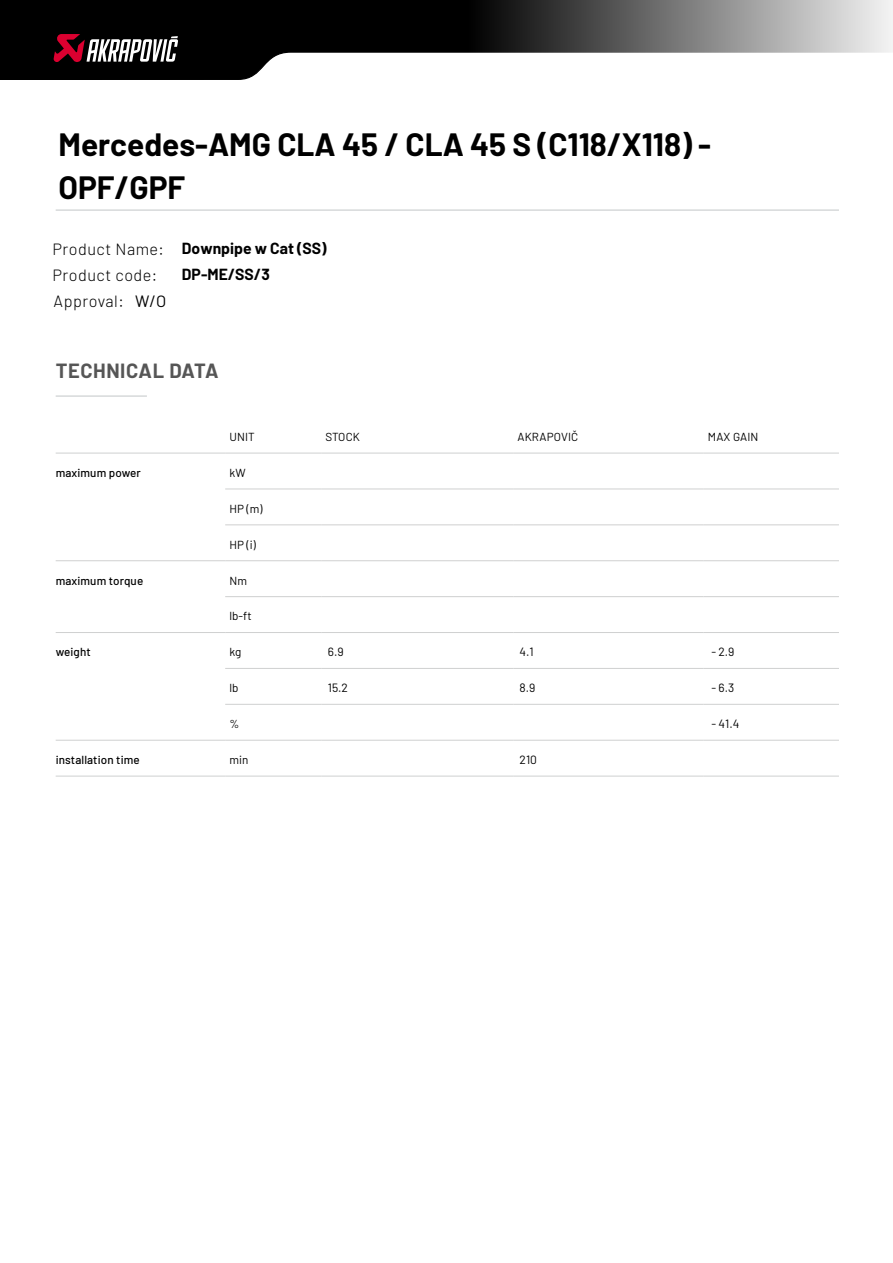
<style>
.page{position:relative;width:893px;height:1263px;background:#fff}
.page>*{position:absolute;margin:0;border:0;box-sizing:border-box;transform-origin:0 0}
.t1{font:700 31.5px/42.9px "Barlow";color:#000}
.t2{font:700 20.1px "Barlow";letter-spacing:.03em;color:#565656}
.t3{font:16.35px "Barlow";color:#000}
.t4{font:300 16.2px "Barlow";letter-spacing:.03em;color:#000}
.t5{font:700 15.75px/26.2px "Barlow";color:#000}
.t6{font:12px "Barlow";color:#000}
.t7{font:11.7px "Barlow";letter-spacing:.01em;color:#000}
.t8{font:500 11.7px "Barlow";letter-spacing:.01em;color:#000}
</style>
<div class="page">
<svg style="left:0;top:0;width:893px;height:80px"></svg>
<svg style="left:53px;top:34px;width:125px;height:29px"></svg>
<hr style="left:56px;top:396px;width:91px;height:1px;background:#c3c6c7">
<hr style="left:56px;top:453px;width:169px;height:1px;background:#cfd0d0">
<hr style="left:225px;top:453px;width:96px;height:1px;background:#cfd0d0">
<hr style="left:321px;top:453px;width:192px;height:1px;background:#cfd0d0">
<hr style="left:513px;top:453px;width:191px;height:1px;background:#cfd0d0">
<hr style="left:704px;top:453px;width:135px;height:1px;background:#cfd0d0">
<hr style="left:225px;top:489px;width:96px;height:1px;background:#cfd0d0">
<hr style="left:321px;top:489px;width:192px;height:1px;background:#cfd0d0">
<hr style="left:513px;top:489px;width:191px;height:1px;background:#cfd0d0">
<hr style="left:704px;top:489px;width:135px;height:1px;background:#cfd0d0">
<hr style="left:225px;top:525px;width:96px;height:1px;background:#cfd0d0">
<hr style="left:321px;top:525px;width:192px;height:1px;background:#cfd0d0">
<hr style="left:513px;top:525px;width:191px;height:1px;background:#cfd0d0">
<hr style="left:704px;top:525px;width:135px;height:1px;background:#cfd0d0">
<hr style="left:56px;top:560px;width:169px;height:1px;background:#cfd0d0">
<hr style="left:225px;top:560px;width:96px;height:1px;background:#cfd0d0">
<hr style="left:321px;top:560px;width:192px;height:1px;background:#cfd0d0">
<hr style="left:513px;top:560px;width:191px;height:1px;background:#cfd0d0">
<hr style="left:704px;top:560px;width:135px;height:1px;background:#cfd0d0">
<hr style="left:225px;top:596px;width:96px;height:1px;background:#cfd0d0">
<hr style="left:321px;top:596px;width:192px;height:1px;background:#cfd0d0">
<hr style="left:513px;top:596px;width:191px;height:1px;background:#cfd0d0">
<hr style="left:704px;top:596px;width:135px;height:1px;background:#cfd0d0">
<hr style="left:56px;top:632px;width:169px;height:1px;background:#cfd0d0">
<hr style="left:225px;top:632px;width:96px;height:1px;background:#cfd0d0">
<hr style="left:321px;top:632px;width:192px;height:1px;background:#cfd0d0">
<hr style="left:513px;top:632px;width:191px;height:1px;background:#cfd0d0">
<hr style="left:704px;top:632px;width:135px;height:1px;background:#cfd0d0">
<hr style="left:225px;top:668px;width:96px;height:1px;background:#cfd0d0">
<hr style="left:321px;top:668px;width:192px;height:1px;background:#cfd0d0">
<hr style="left:513px;top:668px;width:191px;height:1px;background:#cfd0d0">
<hr style="left:704px;top:668px;width:135px;height:1px;background:#cfd0d0">
<hr style="left:225px;top:704px;width:96px;height:1px;background:#cfd0d0">
<hr style="left:321px;top:704px;width:192px;height:1px;background:#cfd0d0">
<hr style="left:513px;top:704px;width:191px;height:1px;background:#cfd0d0">
<hr style="left:704px;top:704px;width:135px;height:1px;background:#cfd0d0">
<hr style="left:56px;top:740px;width:169px;height:1px;background:#cfd0d0">
<hr style="left:225px;top:740px;width:96px;height:1px;background:#cfd0d0">
<hr style="left:321px;top:740px;width:192px;height:1px;background:#cfd0d0">
<hr style="left:513px;top:740px;width:191px;height:1px;background:#cfd0d0">
<hr style="left:704px;top:740px;width:135px;height:1px;background:#cfd0d0">
<hr style="left:56px;top:776px;width:169px;height:1px;background:#cfd0d0">
<hr style="left:225px;top:776px;width:96px;height:1px;background:#cfd0d0">
<hr style="left:321px;top:776px;width:192px;height:1px;background:#cfd0d0">
<hr style="left:513px;top:776px;width:191px;height:1px;background:#cfd0d0">
<hr style="left:704px;top:776px;width:135px;height:1px;background:#cfd0d0">
<hr style="left:56px;top:210px;width:783px;height:1px;background:#c3c6c7">
<h1 class="t1" style="left:58px;top:122px;width:654px">Mercedes-AMG CLA 45 / CLA 45 S (C118/X118) -<br>OPF/GPF</h1>
<h3 class="t4" style="left:53px;top:237px;width:113px">Product Name:</h3>
<h3 class="t4" style="left:53px;top:263px;width:106px">Product code:</h3>
<h3 class="t4" style="left:54px;top:289px;width:72px">Approval:</h3>
<h3 class="t3" style="left:135px;top:290px;width:33px">W/O</h3>
<h3 class="t5" style="left:182px;top:234px;width:146px">Downpipe w Cat (SS)<br>DP-ME/SS/3</h3>
<h2 class="t2" style="left:56px;top:356px;width:164px">TECHNICAL DATA</h2>
<p class="t7" style="left:229px;top:428px;width:27px">UNIT</p>
<p class="t7" style="left:325px;top:428px;width:36px">STOCK</p>
<p class="t7" style="left:517px;top:428px;width:62px">AKRAPOVIČ</p>
<p class="t7" style="left:708px;top:428px;width:52px">MAX GAIN</p>
<p class="t8" style="left:56px;top:464px;width:87px">maximum power</p>
<p class="t7" style="left:229px;top:464px;width:18px">kW</p>
<p class="t7" style="left:229px;top:500px;width:35px">HP (m)</p>
<p class="t7" style="left:229px;top:536px;width:28px">HP (i)</p>
<p class="t8" style="left:56px;top:572px;width:89px">maximum torque</p>
<p class="t7" style="left:229px;top:572px;width:19px">Nm</p>
<p class="t7" style="left:229px;top:608px;width:24px">lb-ft</p>
<p class="t8" style="left:56px;top:643px;width:37px">weight</p>
<p class="t7" style="left:229px;top:644px;width:14px">kg</p>
<p class="t7" style="left:229px;top:679px;width:11px">lb</p>
<p class="t7" style="left:229px;top:715px;width:11px">%</p>
<p class="t8" style="left:56px;top:751px;width:86px">installation time</p>
<p class="t7" style="left:229px;top:751px;width:21px">min</p>
<p class="t6" style="left:328px;top:644px;width:17px">6.9</p>
<p class="t6" style="left:520px;top:644px;width:16px">4.1</p>
<p class="t6" style="left:711px;top:644px;width:25px">- 2.9</p>
<p class="t6" style="left:328px;top:680px;width:22px">15.2</p>
<p class="t6" style="left:520px;top:680px;width:17px">8.9</p>
<p class="t6" style="left:711px;top:680px;width:24px">- 6.3</p>
<p class="t6" style="left:711px;top:716px;width:29px">- 41.4</p>
<p class="t6" style="left:520px;top:752px;width:19px">210</p>
</div>
